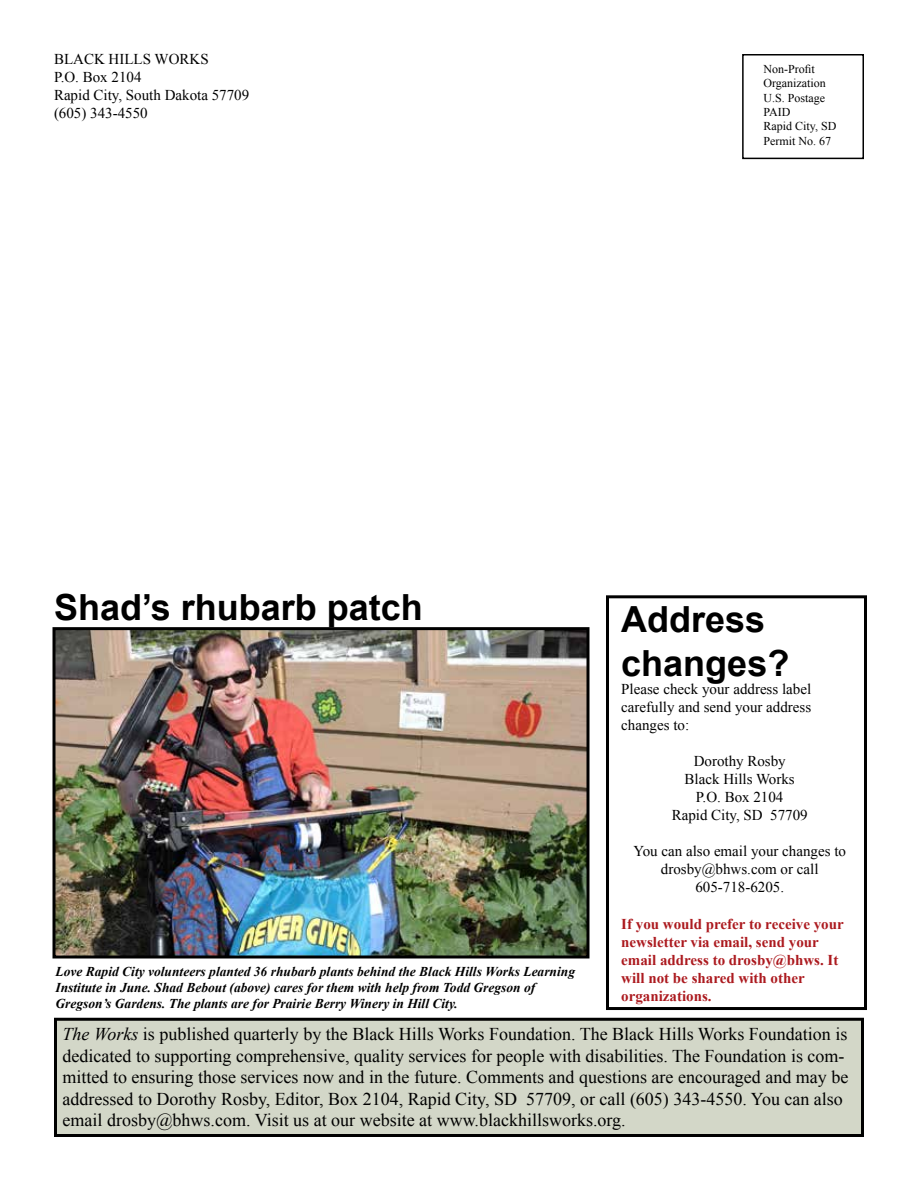
<style>
.page{position:relative;width:918px;height:1188px;background:#fff}
.page>*{position:absolute;margin:0;border:0;box-sizing:border-box;transform-origin:0 0}
.t1{font:700 36px/43.2px "Arial";color:#000}
.t2{font:18px/21.6px "Times New Roman";color:#000}
.t3{font:15px/18px "Times New Roman";color:#000;text-align:center}
.t4{font:700 15px/18px "Times New Roman";color:#ac1a1f}
.t5{font:italic 700 13.5px/16.2px "Times New Roman";color:#000}
.t6{font:12px/14.4px "Times New Roman";color:#000}
.s1{font-style:italic}
</style>
<div class="page">
<div style="left:606px;top:595px;width:261px;height:415px;border:3px solid #000"></div>
<div style="left:56px;top:1019px;width:806px;height:117px;background:#d3d7c8"></div>
<div style="left:54px;top:1018px;width:810px;height:119px;border:3px solid #000"></div>
<div style="left:742px;top:54px;width:122px;height:105px;border:2px solid #000"></div>
<img style="left:56px;top:631px;width:530px;height:323px">
<div style="left:52px;top:627px;width:538px;height:331px;border:3px solid #000"></div>
<p class="t3" style="left:54px;top:50px;width:197px;text-align:left">BLACK HILLS WORKS<br>P.O. Box 2104<br>Rapid City, South Dakota 57709 (605) 343-4550</p>
<p class="t6" style="left:764px;top:61px;width:74px">Non-Profit<br>Organization<br>U.S. Postage<br>PAID<br>Rapid City, SD<br>Permit No. 67</p>
<h1 class="t1" style="left:54px;top:587px;width:370px">Shad’s rhubarb patch</h1>
<p class="t5" style="left:56px;top:963px;width:521px">Love Rapid City volunteers planted 36 rhubarb plants behind the Black Hills Works Learning<br>Institute in June. Shad Bebout (above) cares for them with help from Todd Gregson of<br>Gregson’s Gardens. The plants are for Prairie Berry Winery in Hill City.</p>
<h1 class="t1" style="left:621px;top:599px;width:170px">Address changes?</h1>
<p class="t3" style="left:621px;top:679px;width:191px;text-align:justify">Please check your address label carefully and send your address changes to:</p>
<p class="t3" style="left:672px;top:751px;width:138px">Dorothy Rosby<br>Black Hills Works<br>P.O. Box 2104<br>Rapid City, SD 57709</p>
<p class="t3" style="left:633px;top:841px;width:214px">You can also email your changes to drosby@bhws.com or call<br>605-718-6205.</p>
<p class="t4" style="left:621px;top:915px;width:224px">If you would prefer to receive your newsletter via email, send your email address to drosby@bhws. It will not be shared with other organizations.</p>
<p class="t2" style="left:63px;top:1023px;width:787px"><span class="s1">The Works</span> is published quarterly by the Black Hills Works Foundation. The Black Hills Works Foundation is dedicated to supporting comprehensive, quality services for people with disabilities. The Foundation is com&shy;mitted to ensuring those services now and in the future. Comments and questions are encouraged and may be addressed to Dorothy Rosby, Editor, Box 2104, Rapid City, SD 57709, or call (605) 343-4550. You can also email drosby@bhws.com. Visit us at our website at www.blackhillsworks.org.</p>
</div>
